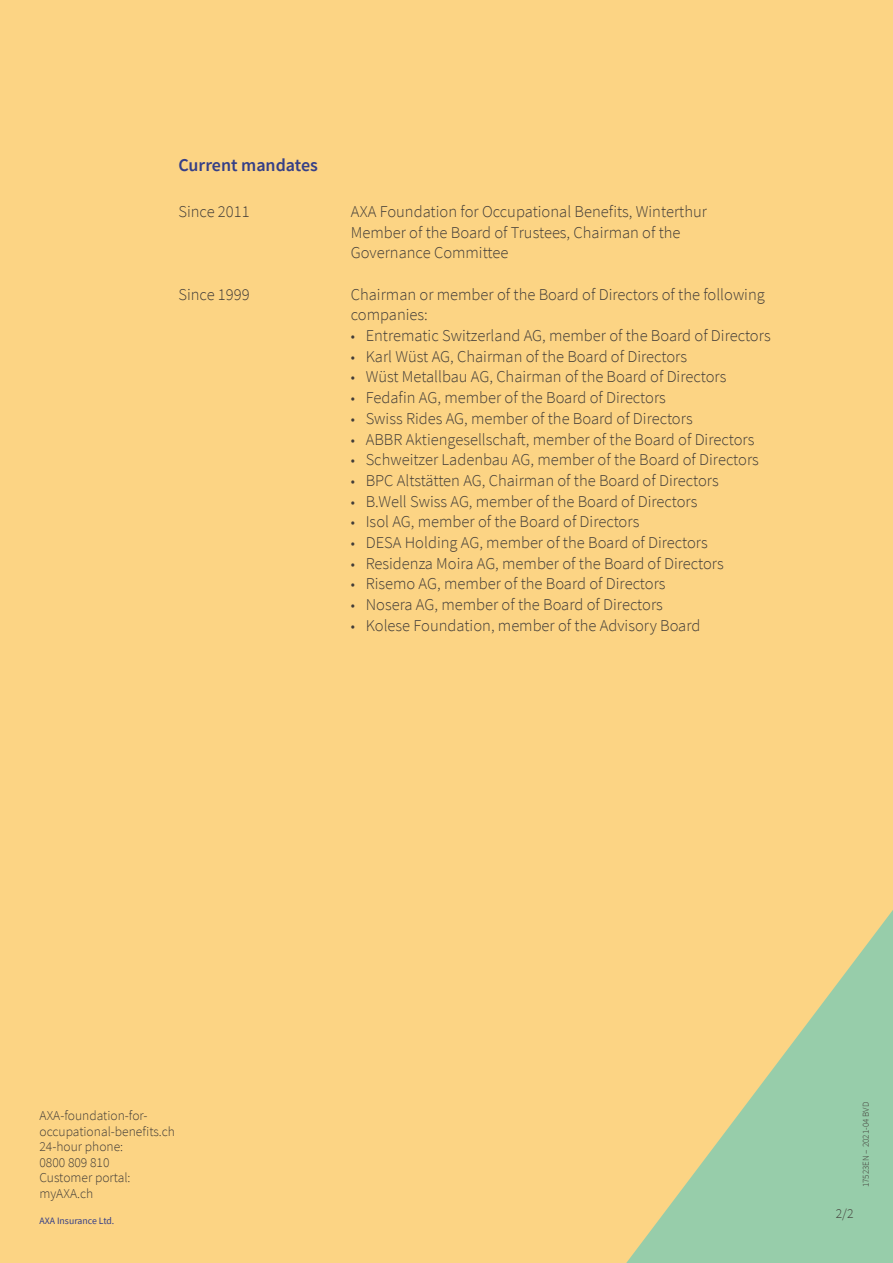
<style>
.page{position:relative;width:893px;height:1263px;background:#fcd484}
.page>*{position:absolute;margin:0;border:0;box-sizing:border-box;transform-origin:0 0}
.t1{font:600 18px "Source Sans Pro";color:#353f87}
.t2{font:300 16.5px/20.7px "Source Sans Pro";color:#413c38}
.t3{font:300 13.5px/15.6px "Source Sans Pro";color:#413c38}
.t4{font:9.75px "Source Sans Pro";color:#353f87}
.t5{font:300 9px "Source Sans Pro";letter-spacing:.005em;color:#413c38}
.s1{font-size:15px}
</style>
<div class="page">
<svg style="left:178px;top:582px;width:715px;height:681px;background:#f2d387"></svg>
<p class="t1" style="left:178px;top:154px;width:141px">Current mandates</p>
<p class="t2" style="left:178px;top:201px;width:73px">Since 2011</p>
<p class="t2" style="left:178px;top:284px;width:73px">Since 1999</p>
<p class="t2" style="left:351px;top:201px;width:358px">AXA Foundation for Occupational Benefits, Winterthur<br>Member of the Board of Trustees, Chairman of the<br>Governance Committee</p>
<p class="t2" style="left:351px;top:284px;width:416px">Chairman or member of the Board of Directors of the following companies:</p>
<p class="t2" style="left:351px;top:325px;width:421px"><span class="s1">•</span> Entrematic Switzerland AG, member of the Board of Directors</p>
<p class="t2" style="left:351px;top:346px;width:338px"><span class="s1">•</span> Karl Wüst AG, Chairman of the Board of Directors</p>
<p class="t2" style="left:351px;top:367px;width:377px"><span class="s1">•</span> Wüst Metallbau AG, Chairman of the Board of Directors</p>
<p class="t2" style="left:351px;top:387px;width:317px"><span class="s1">•</span> Fedafin AG, member of the Board of Directors</p>
<p class="t2" style="left:351px;top:408px;width:343px"><span class="s1">•</span> Swiss Rides AG, member of the Board of Directors</p>
<p class="t2" style="left:351px;top:429px;width:405px"><span class="s1">•</span> ABBR Aktiengesellschaft, member of the Board of Directors</p>
<p class="t2" style="left:351px;top:449px;width:410px"><span class="s1">•</span> Schweitzer Ladenbau AG, member of the Board of Directors</p>
<p class="t2" style="left:351px;top:470px;width:370px"><span class="s1">•</span> BPC Altstätten AG, Chairman of the Board of Directors</p>
<p class="t2" style="left:351px;top:491px;width:348px"><span class="s1">•</span> B.Well Swiss AG, member of the Board of Directors</p>
<p class="t2" style="left:351px;top:512px;width:290px"><span class="s1">•</span> Isol AG, member of the Board of Directors</p>
<p class="t2" style="left:351px;top:532px;width:359px"><span class="s1">•</span> DESA Holding AG, member of the Board of Directors</p>
<p class="t2" style="left:351px;top:553px;width:374px"><span class="s1">•</span> Residenza Moira AG, member of the Board of Directors</p>
<p class="t2" style="left:351px;top:574px;width:316px"><span class="s1">•</span> Risemo AG, member of the Board of Directors</p>
<p class="t2" style="left:351px;top:594px;width:314px"><span class="s1">•</span> Nosera AG, member of the Board of Directors</p>
<p class="t2" style="left:351px;top:615px;width:351px"><span class="s1">•</span> Kolese Foundation, member of the Advisory Board</p>
<p class="t3" style="left:39px;top:1108px;width:137px">AXA-foundation-for&shy;occupational-benefits.ch<br>24-hour phone:<br>0800 809 810<br>Customer portal: myAXA.ch</p>
<p class="t4" style="left:39px;top:1214px;width:76px">AXA Insurance Ltd.</p>
<p class="t3" style="left:836px;top:1206px;width:19px">2/2</p>
<p class="t5" style="left:860px;top:1187px;width:87px;rotate:-90deg">17523EN – 2021-04 BVD</p>
</div>
